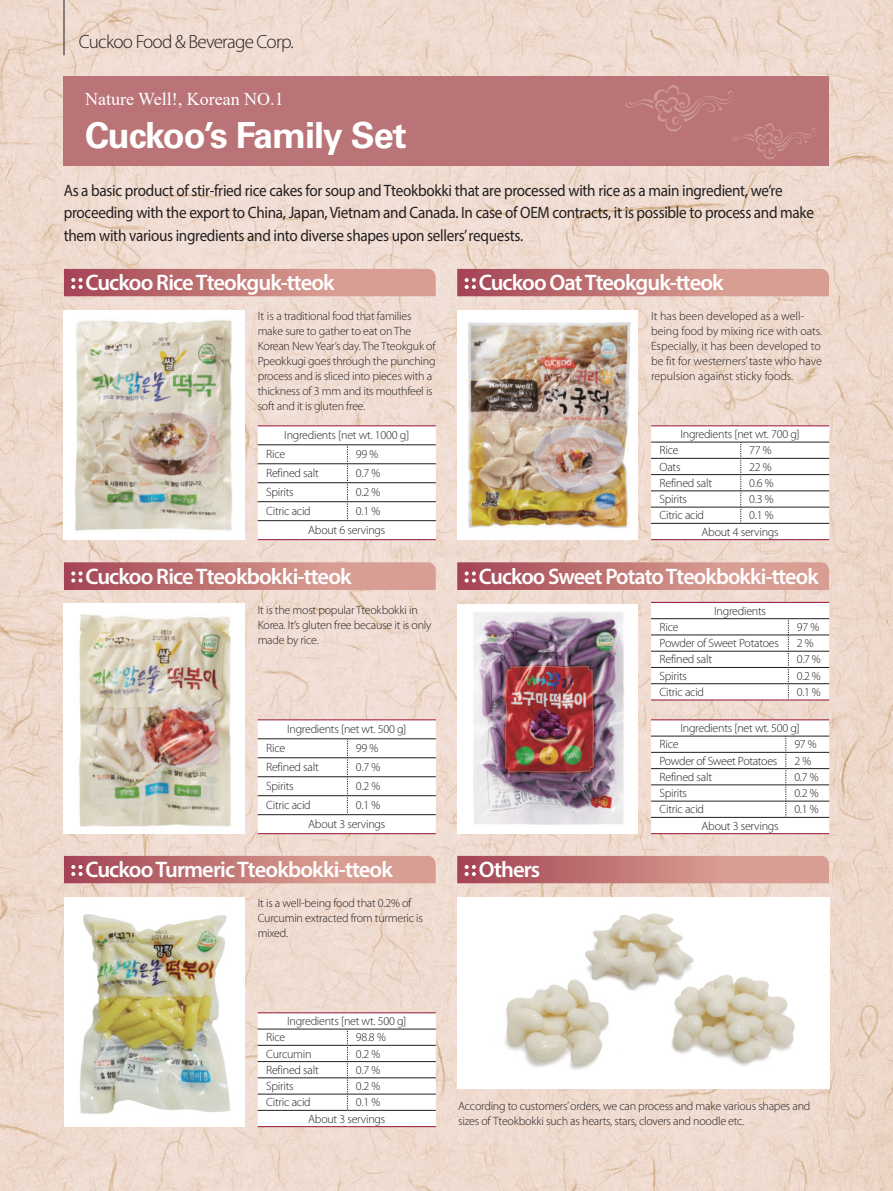
<style>
.page{position:relative;width:893px;height:1191px;background:#fff}
.page>*{position:absolute;margin:0;border:0;box-sizing:border-box;transform-origin:0 0}
.t1{font:700 36px "Univers";letter-spacing:-.03em;color:#fff}
.t2{font:600 22.5px "Myriad Pro";letter-spacing:-.04em;color:#fff}
.t3{font:300 19.05px "Myriad Pro";letter-spacing:-.04em;color:#231f20}
.t4{font:18px "Times New Roman";color:#fff}
.t5{font:16.5px/22.5px "Myriad Pro";letter-spacing:-.02em;color:#231f20;scale:.92 1}
.t6{font:300 12px/15px "Myriad Pro";letter-spacing:-.02em;color:#231f20}
.t7{font:300 12px/15px "Myriad Pro";color:#231f20}
</style>
<div class="page">
<img style="left:0;top:0;width:893px;height:1191px">
<hr style="left:64px;top:0;width:1px;height:55px;background:#231f20">
<div style="left:64px;top:77px;width:765px;height:89px;background:#ba7477"></div>
<svg style="left:625px;top:85px;width:191px;height:74px"></svg>
<svg style="left:64px;top:269px;width:372px;height:27px;background:#c57d7b"></svg>
<img style="left:64px;top:311px;width:180px;height:229px">
<img style="left:457px;top:311px;width:181px;height:226px">
<hr style="left:651px;top:425px;width:90px;height:1px;background:#9e2a49">
<hr style="left:741px;top:425px;width:88px;height:1px;background:#9e2a49">
<hr style="left:651px;top:539px;width:90px;height:1px;background:#9e2a49">
<hr style="left:741px;top:539px;width:88px;height:1px;background:#9e2a49">
<svg style="left:651px;top:426px;width:178px;height:113px"></svg>
<hr style="left:651px;top:523px;width:90px;height:1px;background:#231f20">
<hr style="left:741px;top:523px;width:88px;height:1px;background:#231f20">
<hr style="left:651px;top:719px;width:135px;height:1px;background:#9e2a49">
<hr style="left:786px;top:719px;width:43px;height:1px;background:#9e2a49">
<hr style="left:651px;top:833px;width:135px;height:1px;background:#9e2a49">
<hr style="left:786px;top:833px;width:43px;height:1px;background:#9e2a49">
<svg style="left:651px;top:720px;width:178px;height:113px"></svg>
<hr style="left:651px;top:817px;width:135px;height:1px;background:#231f20">
<hr style="left:786px;top:817px;width:43px;height:1px;background:#231f20">
<hr style="left:258px;top:1126px;width:89px;height:1px;background:#9e2a49">
<hr style="left:347px;top:1126px;width:89px;height:1px;background:#9e2a49">
<svg style="left:258px;top:1012px;width:178px;height:114px"></svg>
<hr style="left:258px;top:1110px;width:89px;height:1px;background:#231f20">
<hr style="left:347px;top:1110px;width:89px;height:1px;background:#231f20">
<hr style="left:258px;top:425px;width:89px;height:1px;background:#9e2a49">
<hr style="left:347px;top:425px;width:89px;height:1px;background:#9e2a49">
<hr style="left:258px;top:539px;width:89px;height:1px;background:#9e2a49">
<hr style="left:347px;top:539px;width:89px;height:1px;background:#9e2a49">
<svg style="left:258px;top:426px;width:178px;height:113px"></svg>
<hr style="left:258px;top:520px;width:89px;height:1px;background:#231f20">
<hr style="left:347px;top:520px;width:89px;height:1px;background:#231f20">
<hr style="left:258px;top:719px;width:89px;height:1px;background:#9e2a49">
<hr style="left:347px;top:719px;width:89px;height:1px;background:#9e2a49">
<hr style="left:258px;top:833px;width:89px;height:1px;background:#9e2a49">
<hr style="left:347px;top:833px;width:89px;height:1px;background:#9e2a49">
<svg style="left:258px;top:720px;width:178px;height:113px"></svg>
<hr style="left:258px;top:814px;width:89px;height:1px;background:#231f20">
<hr style="left:347px;top:814px;width:89px;height:1px;background:#231f20">
<svg style="left:457px;top:269px;width:372px;height:27px;background:#c57d7c"></svg>
<svg style="left:64px;top:562px;width:372px;height:28px;background:#c67e7c"></svg>
<img style="left:64px;top:604px;width:180px;height:229px">
<div style="left:457px;top:604px;width:181px;height:229px;background:#fff"></div>
<img style="left:473px;top:612px;width:151px;height:213px">
<svg style="left:457px;top:562px;width:372px;height:28px;background:#c67e7c"></svg>
<svg style="left:64px;top:855px;width:372px;height:28px;background:#c6807e"></svg>
<img style="left:64px;top:897px;width:180px;height:230px">
<div style="left:457px;top:897px;width:372px;height:192px;background:#fff"></div>
<svg style="left:457px;top:855px;width:372px;height:28px;background:#c7807e"></svg>
<img style="left:585px;top:913px;width:109px;height:78px">
<img style="left:656px;top:964px;width:139px;height:102px">
<img style="left:504px;top:974px;width:117px;height:96px">
<svg style="left:651px;top:602px;width:178px;height:98px"></svg>
<h3 class="t3" style="left:79px;top:34px;width:216px">Cuckoo Food &amp; Beverage Corp.</h3>
<h3 class="t4" style="left:85px;top:93px;width:200px">Nature Well!, Korean NO.1</h3>
<h1 class="t1" style="left:85px;top:121px;width:323px">Cuckoo’s Family Set</h1>
<p class="t5" style="left:64px;top:180px;width:817px">As a basic product of stir-fried rice cakes for soup and Tteokbokki that are processed with rice as a main ingredient, we’re proceeding with the export to China, Japan, Vietnam and Canada. In case of OEM contracts, it is possible to process and make them with various ingredients and into diverse shapes upon sellers’ requests.</p>
<h2 class="t2" style="left:85px;top:274px;width:251px">Cuckoo Rice Tteokguk-tteok</h2>
<h2 class="t2" style="left:479px;top:274px;width:246px">Cuckoo Oat Tteokguk-tteok</h2>
<p class="t6" style="left:258px;top:310px;width:179px">It is a traditional food that families make sure to gather to eat on The Korean New Year’s day. The Tteokguk of Ppeokkugi goes through the punching process and is sliced into pieces with a thickness of 3 mm and its mouthfeel is soft and it is gluten free.</p>
<p class="t7" style="left:651px;top:310px;width:173px">It has been developed as a well&shy;being food by mixing rice with oats.<br>Especially, it has been developed to be fit for westerners’ taste who have repulsion against sticky foods.</p>
<p class="t6" style="left:266px;top:427px;width:145px;line-height:18.9px;text-indent:18px">Ingredients [net wt. 1000 g]<br>Rice</p>
<p class="t6" style="left:356px;top:448px;width:24px">99 %</p>
<p class="t6" style="left:266px;top:467px;width:54px">Refined salt</p>
<p class="t6" style="left:356px;top:467px;width:26px">0.7 %</p>
<p class="t6" style="left:266px;top:486px;width:29px">Spirits</p>
<p class="t6" style="left:356px;top:486px;width:26px">0.2 %</p>
<p class="t6" style="left:266px;top:505px;width:46px">Citric acid</p>
<p class="t6" style="left:308px;top:503px;width:79px;line-height:18.9px;text-indent:48px">0.1 %<br>About 6 servings</p>
<p class="t6" style="left:680px;top:427px;width:121px">Ingredients [net wt. 700 g]</p>
<p class="t6" style="left:659px;top:444px;width:21px">Rice</p>
<p class="t6" style="left:749px;top:444px;width:24px">77 %</p>
<p class="t6" style="left:659px;top:460px;width:22px">Oats</p>
<p class="t6" style="left:749px;top:460px;width:24px">22 %</p>
<p class="t6" style="left:659px;top:476px;width:54px">Refined salt</p>
<p class="t6" style="left:749px;top:476px;width:26px">0.6 %</p>
<p class="t6" style="left:659px;top:492px;width:29px">Spirits</p>
<p class="t6" style="left:749px;top:492px;width:26px">0.3 %</p>
<p class="t6" style="left:659px;top:509px;width:46px">Citric acid</p>
<p class="t6" style="left:701px;top:508px;width:79px;line-height:16.2px;text-indent:48px">0.1 %<br>About 4 servings</p>
<h2 class="t2" style="left:85px;top:567px;width:268px">Cuckoo Rice Tteokbokki-tteok</h2>
<h2 class="t2" style="left:479px;top:567px;width:341px">Cuckoo Sweet Potato Tteokbokki-tteok</h2>
<p class="t6" style="left:258px;top:603px;width:175px">It is the most popular Tteokbokki in<br>Korea. It’s gluten free because it is only made by rice.</p>
<p class="t6" style="left:714px;top:604px;width:53px">Ingredients</p>
<p class="t6" style="left:659px;top:620px;width:21px">Rice</p>
<p class="t6" style="left:797px;top:620px;width:24px">97 %</p>
<p class="t6" style="left:659px;top:636px;width:121px">Powder of Sweet Potatoes</p>
<p class="t6" style="left:797px;top:636px;width:18px">2 %</p>
<p class="t6" style="left:659px;top:653px;width:54px">Refined salt</p>
<p class="t6" style="left:797px;top:653px;width:25px">0.7 %</p>
<p class="t6" style="left:659px;top:669px;width:29px">Spirits</p>
<p class="t6" style="left:797px;top:669px;width:25px">0.2 %</p>
<p class="t6" style="left:659px;top:685px;width:46px">Citric acid</p>
<p class="t6" style="left:797px;top:685px;width:25px">0.1 %</p>
<p class="t6" style="left:651px;top:633px;width:174px">the taste of sweet potatoes stimulates curiosity of the youth.</p>
<p class="t6" style="left:287px;top:723px;width:121px">Ingredients [net wt. 500 g]</p>
<p class="t6" style="left:266px;top:742px;width:21px">Rice</p>
<p class="t6" style="left:356px;top:742px;width:24px">99 %</p>
<p class="t6" style="left:266px;top:761px;width:54px">Refined salt</p>
<p class="t6" style="left:356px;top:761px;width:26px">0.7 %</p>
<p class="t6" style="left:266px;top:779px;width:29px">Spirits</p>
<p class="t6" style="left:356px;top:779px;width:26px">0.2 %</p>
<p class="t6" style="left:266px;top:798px;width:46px">Citric acid</p>
<p class="t6" style="left:308px;top:796px;width:79px;line-height:18.9px;text-indent:48px">0.1 %<br>About 3 servings</p>
<h2 class="t2" style="left:85px;top:861px;width:309px">Cuckoo Turmeric Tteokbokki-tteok</h2>
<h2 class="t2" style="left:479px;top:861px;width:63px">Others</h2>
<p class="t6" style="left:258px;top:897px;width:167px">It is a well-being food that 0.2% of<br>Curcumin extracted from turmeric is mixed.</p>
<p class="t6" style="left:287px;top:1014px;width:121px">Ingredients [net wt. 500 g]</p>
<p class="t6" style="left:680px;top:721px;width:121px">Ingredients [net wt. 500 g]</p>
<p class="t6" style="left:659px;top:737px;width:21px">Rice</p>
<p class="t6" style="left:794px;top:737px;width:24px">97 %</p>
<p class="t6" style="left:659px;top:754px;width:119px">Powder of Sweet Potatoes</p>
<p class="t6" style="left:794px;top:754px;width:18px">2 %</p>
<p class="t6" style="left:659px;top:770px;width:54px">Refined salt</p>
<p class="t6" style="left:794px;top:770px;width:26px">0.7 %</p>
<p class="t6" style="left:659px;top:786px;width:29px">Spirits</p>
<p class="t6" style="left:794px;top:786px;width:26px">0.2 %</p>
<p class="t6" style="left:659px;top:802px;width:46px">Citric acid</p>
<p class="t6" style="left:794px;top:802px;width:26px">0.1 %</p>
<p class="t6" style="left:701px;top:819px;width:79px">About 3 servings</p>
<p class="t6" style="left:266px;top:1030px;width:21px">Rice</p>
<p class="t6" style="left:356px;top:1030px;width:31px">98.8 %</p>
<p class="t6" style="left:266px;top:1047px;width:47px">Curcumin</p>
<p class="t6" style="left:356px;top:1047px;width:26px">0.2 %</p>
<p class="t6" style="left:266px;top:1063px;width:54px">Refined salt</p>
<p class="t6" style="left:356px;top:1063px;width:26px">0.7 %</p>
<p class="t6" style="left:266px;top:1079px;width:29px">Spirits</p>
<p class="t6" style="left:356px;top:1079px;width:26px">0.2 %</p>
<p class="t6" style="left:266px;top:1095px;width:46px">Citric acid</p>
<p class="t6" style="left:308px;top:1095px;width:79px;line-height:16.2px;text-indent:48px">0.1 %<br>About 3 servings</p>
<p class="t6" style="left:458px;top:1099px;width:354px">According to customers’ orders, we can process and make various shapes and sizes of Tteokbokki such as hearts, stars, clovers and noodle etc.</p>
</div>
